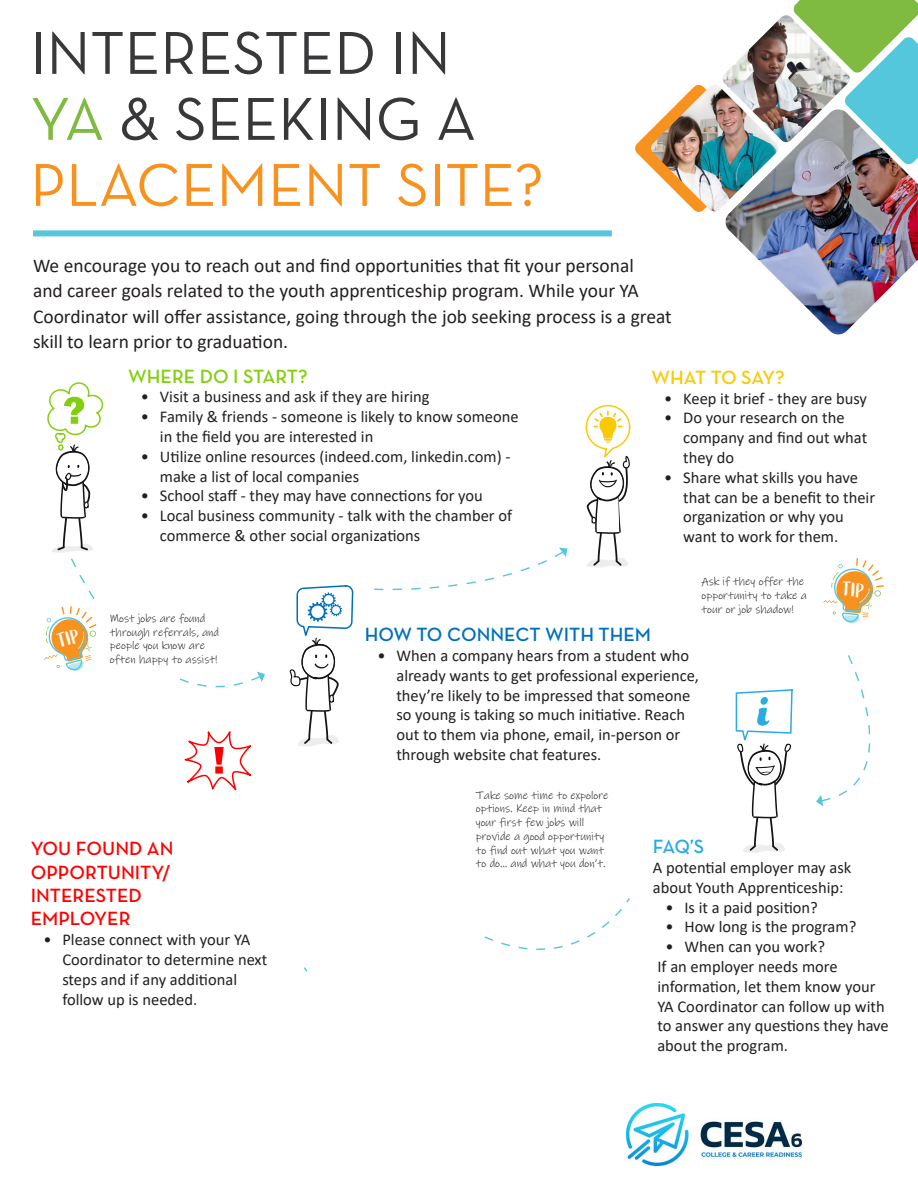
<style>
.page{position:relative;width:918px;height:1188px;background:#fff}
.page>*{position:absolute;margin:0;border:0;box-sizing:border-box;transform-origin:0 0}
.t1{font:61.5px/66px "Neutraface Text";color:#383739}
.t2{font:19.5px/25.5px "Calibri";color:#231f20}
.t3{font:600 19.5px/23.4px "Neutraface Text";color:#f00}
.t4{font:600 19.5px "Neutraface Text";color:#0070bd}
.t5{font:600 19.5px "Neutraface Text";color:#82cf0d}
.t6{font:600 19.5px "Neutraface Text";letter-spacing:-.03em;color:#fac903}
.t7{font:600 19.5px "Neutraface Text";color:#29abe3}
.t8{font:16.5px/19.8px "Calibri";color:#231f20}
.t9{font:11.4px/13.8px "Ink Free";color:#231f20}
.s1{color:#7fba41}
.s2{color:#f7921e}
</style>
<div class="page">
<svg style="left:635px;top:131px;width:15px;height:35px"></svg>
<img style="left:725px;top:150px;width:193px;height:185px">
<img style="left:650px;top:85px;width:129px;height:127px">
<img style="left:722px;top:15px;width:71px;height:128px">
<svg style="left:793px;top:0;width:125px;height:165px"></svg>
<div style="left:33px;top:230px;width:579px;height:6px;background:#55c7dc"></div>
<svg style="left:290px;top:585px;width:63px;height:161px"></svg>
<svg style="left:585px;top:405px;width:45px;height:163px"></svg>
<svg style="left:736px;top:689px;width:57px;height:164px"></svg>
<svg style="left:374px;top:548px;width:194px;height:43px"></svg>
<svg style="left:816px;top:655px;width:55px;height:151px"></svg>
<svg style="left:304px;top:898px;width:326px;height:74px"></svg>
<img style="left:626px;top:1104px;width:176px;height:62px">
<svg style="left:44px;top:382px;width:221px;height:409px"></svg>
<svg style="left:823px;top:558px;width:61px;height:66px"></svg>
<p class="t1" style="left:30px;top:19px;width:515px">INTERESTED IN<br><span class="s1">YA</span> &amp; SEEKING A<br><span class="s2">PLACEMENT SITE?</span></p>
<p class="t2" style="left:33px;top:252px;width:640px">We encourage you to reach out and find opportunities that fit your personal<br>and career goals related to the youth apprenticeship program. While your YA Coordinator will offer assistance, going through the job seeking process is a great skill to learn prior to graduation.</p>
<p class="t5" style="left:128px;top:364px;width:181px">WHERE DO I START?</p>
<p class="t8" style="left:141px;top:387px;width:290px">• Visit a business and ask if they are hiring</p>
<p class="t8" style="left:160px;top:406px;width:360px;text-indent:-19px">• Family &amp; friends - someone is likely to know someone in the field you are interested in</p>
<p class="t8" style="left:160px;top:446px;width:352px;text-indent:-19px">• Utilize online resources (indeed.com, linkedin.com) - make a list of local companies</p>
<p class="t8" style="left:141px;top:486px;width:343px">• School staff - they may have connections for you</p>
<p class="t8" style="left:160px;top:505px;width:354px;text-indent:-19px">• Local business community - talk with the chamber of commerce &amp; other social organizations</p>
<p class="t6" style="left:652px;top:365px;width:134px">WHAT TO SAY?</p>
<p class="t8" style="left:664px;top:388px;width:204px">• Keep it brief - they are busy</p>
<p class="t8" style="left:683px;top:408px;width:185px;text-indent:-19px">• Do your research on the company and find out what they do</p>
<p class="t8" style="left:683px;top:467px;width:193px;text-indent:-19px">• Share what skills you have that can be a benefit to their organization or why you want to work for them.</p>
<p class="t9" style="left:110px;top:612px;width:110px">Most jobs are found through referrals, and people you know are often happy to assist!</p>
<p class="t3" style="left:31px;top:837px;width:144px">YOU FOUND AN<br>OPPORTUNITY/</p>
<p class="t3" style="left:31px;top:883px;width:113px">INTERESTED</p>
<p class="t3" style="left:31px;top:907px;width:101px">EMPLOYER</p>
<p class="t8" style="left:62px;top:929px;width:206px;text-indent:-19px">• Please connect with your YA<br>Coordinator to determine next steps and if any additional follow up is needed.</p>
<p class="t9" style="left:702px;top:575px;width:107px">Ask if they offer the opportunity to take a tour or job shadow!</p>
<p class="t4" style="left:365px;top:622px;width:288px">HOW TO CONNECT WITH THEM</p>
<p class="t8" style="left:396px;top:645px;width:304px;text-indent:-19px">• When a company hears from a student who already wants to get professional experience, they’re likely to be impressed that someone so young is taking so much initiative. Reach out to them via phone, email, in-person or through website chat features.</p>
<p class="t9" style="left:476px;top:788px;width:134px">Take some time to expolore options. Keep in mind that your first few jobs will provide a good opportunity to find out what you want to do... and what you don’t.</p>
<p class="t7" style="left:653px;top:834px;width:53px">FAQ’S</p>
<p class="t8" style="left:653px;top:857px;width:200px">A potential employer may ask about Youth Apprenticeship:</p>
<p class="t8" style="left:665px;top:897px;width:154px">• Is it a paid position?</p>
<p class="t8" style="left:665px;top:917px;width:192px">• How long is the program?</p>
<p class="t8" style="left:665px;top:936px;width:161px">• When can you work?</p>
<p class="t8" style="left:657px;top:956px;width:233px">If an employer needs more information, let them know your<br>YA Coordinator can follow up with to answer any questions they have about the program.</p>
</div>
